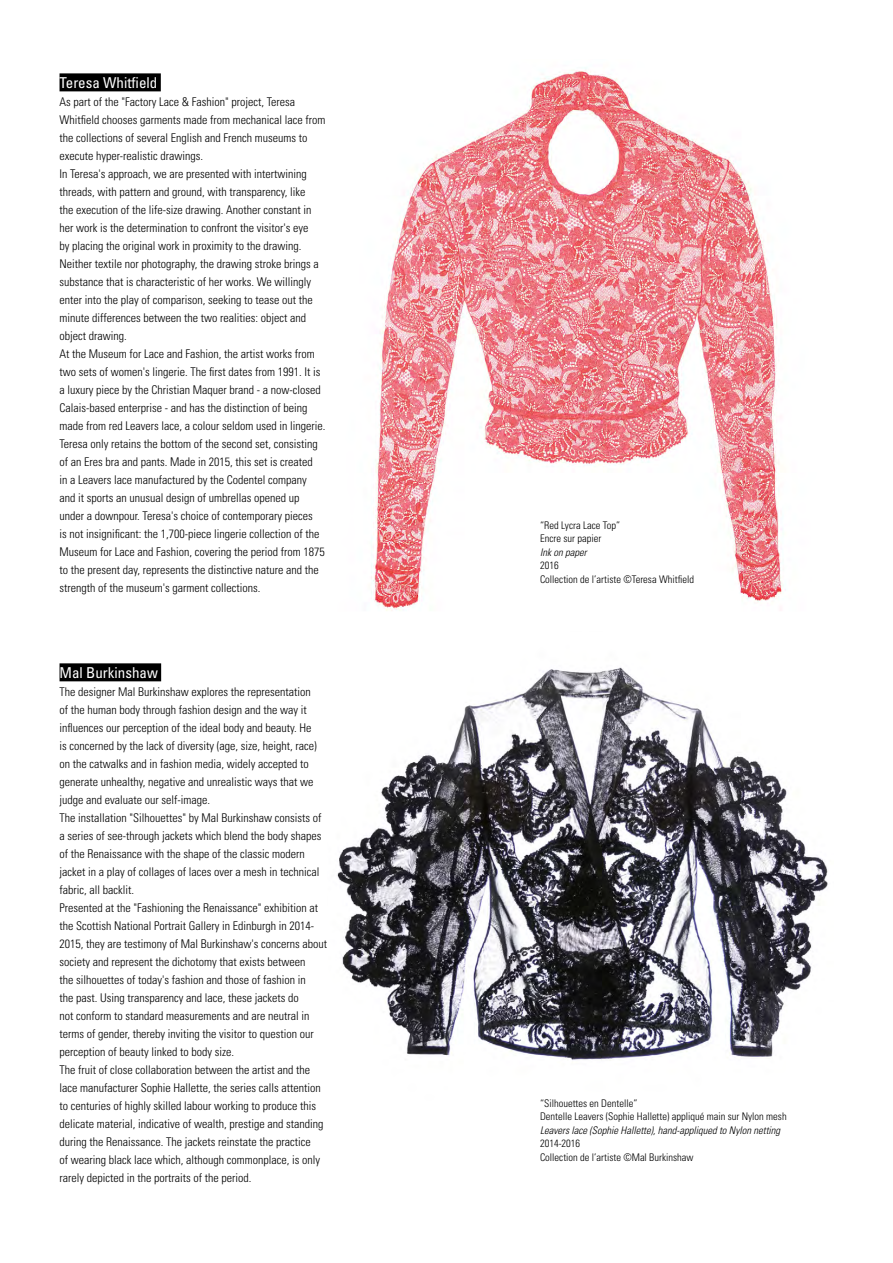
<style>
.page{position:relative;width:893px;height:1263px;background:#fff}
.page>*{position:absolute;margin:0;border:0;box-sizing:border-box;transform-origin:0 0}
.t1{font:condensed 15px "Univers LT Std";color:#fff}
.t2{font:300 condensed 12px/18px "Univers LT Std";color:#000}
.t3{font:300 condensed 10.5px/13.5px "Univers LT Std";color:#000}
.t4{font:italic 300 condensed 10.5px "Univers LT Std";color:#000}
</style>
<div class="page">
<div style="left:60px;top:73px;width:101px;height:18px;background:#000"></div>
<div style="left:60px;top:663px;width:101px;height:18px;background:#000"></div>
<img style="left:337px;top:67px;width:491px;height:993px">
<p class="t1" style="left:60px;top:74px;width:99px">Teresa Whitfield</p>
<p class="t2" style="left:60px;top:93px;width:267px">As part of the "Factory Lace &amp; Fashion" project, Teresa Whitfield chooses garments made from mechanical lace from the collections of several English and French museums to execute hyper-realistic drawings.<br>In Teresa's approach, we are presented with intertwining threads, with pattern and ground, with transparency, like<br>the execution of the life-size drawing. Another constant in her work is the determination to confront the visitor's eye<br>by placing the original work in proximity to the drawing.<br>Neither textile nor photography, the drawing stroke brings a substance that is characteristic of her works. We willingly enter into the play of comparison, seeking to tease out the minute differences between the two realities: object and object drawing.<br>At the Museum for Lace and Fashion, the artist works from two sets of women's lingerie. The first dates from 1991. It is a luxury piece by the Christian Maquer brand - a now-closed Calais-based enterprise - and has the distinction of being made from red Leavers lace, a colour seldom used in lingerie.<br>Teresa only retains the bottom of the second set, consisting of an Eres bra and pants. Made in 2015, this set is created<br>in a Leavers lace manufactured by the Codentel company and it sports an unusual design of umbrellas opened up under a downpour. Teresa's choice of contemporary pieces<br>is not insignificant: the 1,700-piece lingerie collection of the Museum for Lace and Fashion, covering the period from 1875 to the present day, represents the distinctive nature and the strength of the museum's garment collections.</p>
<p class="t1" style="left:60px;top:663px;width:100px">Mal Burkinshaw</p>
<p class="t2" style="left:60px;top:683px;width:269px">The designer Mal Burkinshaw explores the representation<br>of the human body through fashion design and the way it influences our perception of the ideal body and beauty. He<br>is concerned by the lack of diversity (age, size, height, race) on the catwalks and in fashion media, widely accepted to generate unhealthy, negative and unrealistic ways that we judge and evaluate our self-image.<br>The installation "Silhouettes" by Mal Burkinshaw consists of a series of see-through jackets which blend the body shapes of the Renaissance with the shape of the classic modern jacket in a play of collages of laces over a mesh in technical fabric, all backlit.<br>Presented at the "Fashioning the Renaissance" exhibition at the Scottish National Portrait Gallery in Edinburgh in 2014- 2015, they are testimony of Mal Burkinshaw's concerns about society and represent the dichotomy that exists between<br>the silhouettes of today's fashion and those of fashion in<br>the past. Using transparency and lace, these jackets do<br>not conform to standard measurements and are neutral in terms of gender, thereby inviting the visitor to question our perception of beauty linked to body size.<br>The fruit of close collaboration between the artist and the lace manufacturer Sophie Hallette, the series calls attention to centuries of highly skilled labour working to produce this delicate material, indicative of wealth, prestige and standing during the Renaissance. The jackets reinstate the practice<br>of wearing black lace which, although commonplace, is only rarely depicted in the portraits of the period.</p>
<p class="t3" style="left:540px;top:518px;width:82px">“Red Lycra Lace Top”<br>Encre sur papier</p>
<p class="t4" style="left:540px;top:545px;width:48px">Ink on paper</p>
<p class="t3" style="left:540px;top:559px;width:155px">2016<br>Collection de l’artiste ©Teresa Whitfield</p>
<p class="t3" style="left:540px;top:1096px;width:248px">“Silhouettes en Dentelle”<br>Dentelle Leavers (Sophie Hallette) appliqué main sur Nylon mesh</p>
<p class="t4" style="left:540px;top:1124px;width:242px">Leavers lace (Sophie Hallette), hand-appliqued to Nylon netting</p>
<p class="t3" style="left:540px;top:1137px;width:155px">2014-2016<br>Collection de l’artiste ©Mal Burkinshaw</p>
</div>
